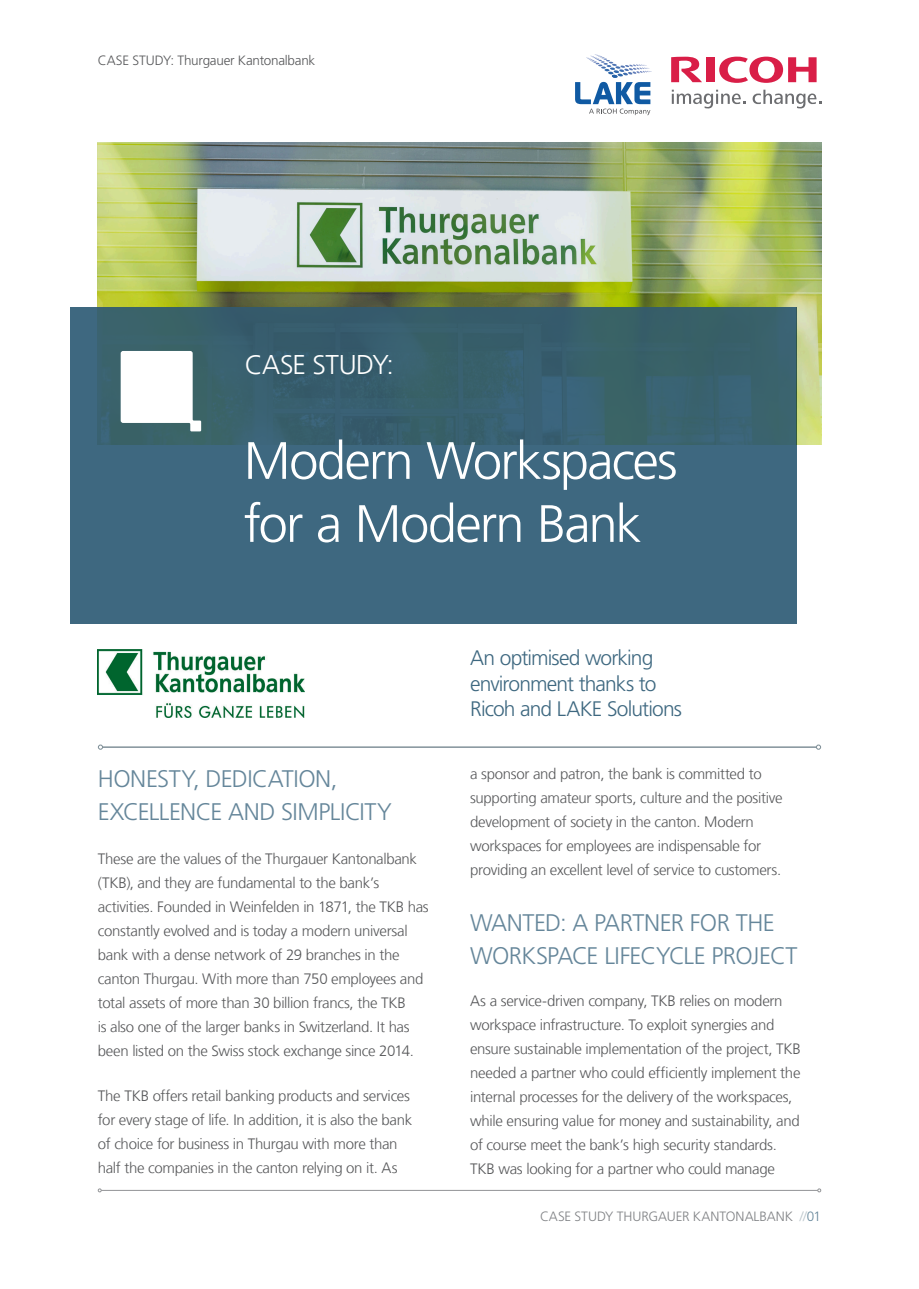
<style>
.page{position:relative;width:919px;height:1289px;background:#fff}
.page>*{position:absolute;margin:0;border:0;box-sizing:border-box;transform-origin:0 0}
.t1{font:300 52.5px/63px "Frutiger LT Std";letter-spacing:-.035em;color:#fff}
.Heading_1{font:300 27px "Frutiger LT";letter-spacing:-.015em;color:#fff}
.Heading_1-2{font:300 24px/33px "Frutiger";letter-spacing:-.02em;color:#65869a}
.Heading_2{font:300 21px/25.5px "Frutiger";letter-spacing:-.04em;color:#3e6880}
.Heading_1-3{font:300 15px/24px "Frutiger LT";letter-spacing:-.02em;color:#57585a}
.t2{font:300 13.5px "Frutiger";letter-spacing:-.005em;color:#808285}
.t3{font:300 13.5px "Frutiger";letter-spacing:-.02em;color:#57585a}
.s1{color:#bac5cb}
.s2{color:#65869a}
</style>
<div class="page">
<img style="left:98px;top:143px;width:723px;height:301px">
<div style="left:70px;top:307px;width:727px;height:316px;background:linear-gradient(to bottom,#385f6a,#406b86)"></div>
<hr style="left:103px;top:746px;width:713px;height:2px;background:#82929a">
<svg style="left:98px;top:744px;width:5px;height:5px"></svg>
<svg style="left:815px;top:744px;width:6px;height:5px"></svg>
<svg style="left:121px;top:351px;width:80px;height:80px"></svg>
<img style="left:97px;top:649px;width:208px;height:68px">
<svg style="left:719px;top:57px;width:97px;height:26px"></svg>
<div style="left:705px;top:57px;width:9px;height:25px;background:#d91e47"></div>
<svg style="left:671px;top:57px;width:31px;height:25px"></svg>
<svg style="left:671px;top:90px;width:74px;height:18px"></svg>
<svg style="left:752px;top:90px;width:69px;height:18px"></svg>
<hr style="left:101px;top:1189px;width:716px;height:1px;background:#808285">
<svg style="left:98px;top:1188px;width:4px;height:4px"></svg>
<svg style="left:817px;top:1188px;width:4px;height:4px"></svg>
<svg style="left:575px;top:54px;width:77px;height:61px"></svg>
<p class="t3" style="left:98px;top:53px;width:219px">CASE STUDY: Thurgauer Kantonalbank</p>
<p class="Heading_1" style="left:245px;top:349px;width:151px">CASE STUDY:</p>
<p class="t1" style="left:244px;top:430px;width:435px">Modern Workspaces for a Modern Bank</p>
<p class="Heading_1-2" style="left:98px;top:762px;width:295px">HONESTY, DEDICATION,<br>EXCELLENCE AND SIMPLICITY</p>
<p class="Heading_1-3" style="left:98px;top:846px;width:332px">These are the values of the Thurgauer Kantonalbank (TKB), and they are fundamental to the bank’s activities. Founded in Weinfelden in 1871, the TKB has constantly evolved and is today a modern universal bank with a dense network of 29 branches in the canton Thurgau. With more than 750 employees and total assets of more than 30 billion francs, the TKB<br>is also one of the larger banks in Switzerland. It has been listed on the Swiss stock exchange since 2014.</p>
<p class="Heading_1-3" style="left:98px;top:1084px;width:316px">The TKB offers retail banking products and services for every stage of life. In addition, it is also the bank of choice for business in Thurgau with more than half the companies in the canton relying on it. As</p>
<p class="Heading_2" style="left:470px;top:645px;width:213px">An optimised working environment thanks to<br>Ricoh and LAKE Solutions</p>
<p class="Heading_1-3" style="left:470px;top:761px;width:314px">a sponsor and patron, the bank is committed to supporting amateur sports, culture and the positive development of society in the canton. Modern workspaces for employees are indispensable for providing an excellent level of service to customers.</p>
<p class="Heading_1-2" style="left:470px;top:906px;width:329px">WANTED: A PARTNER FOR THE<br>WORKSPACE LIFECYCLE PROJECT</p>
<p class="Heading_1-3" style="left:470px;top:989px;width:332px">As a service-driven company, TKB relies on modern workspace infrastructure. To exploit synergies and ensure sustainable implementation of the project, TKB needed a partner who could efficiently implement the internal processes for the delivery of the workspaces, while ensuring value for money and sustainability, and of course meet the bank’s high security standards.<br>TKB was looking for a partner who could manage</p>
<p class="t2" style="left:540px;top:1208px;width:282px">CASE STUDY THURGAUER KANTONALBANK <span class="s1">//</span><span class="s2">01</span></p>
</div>
